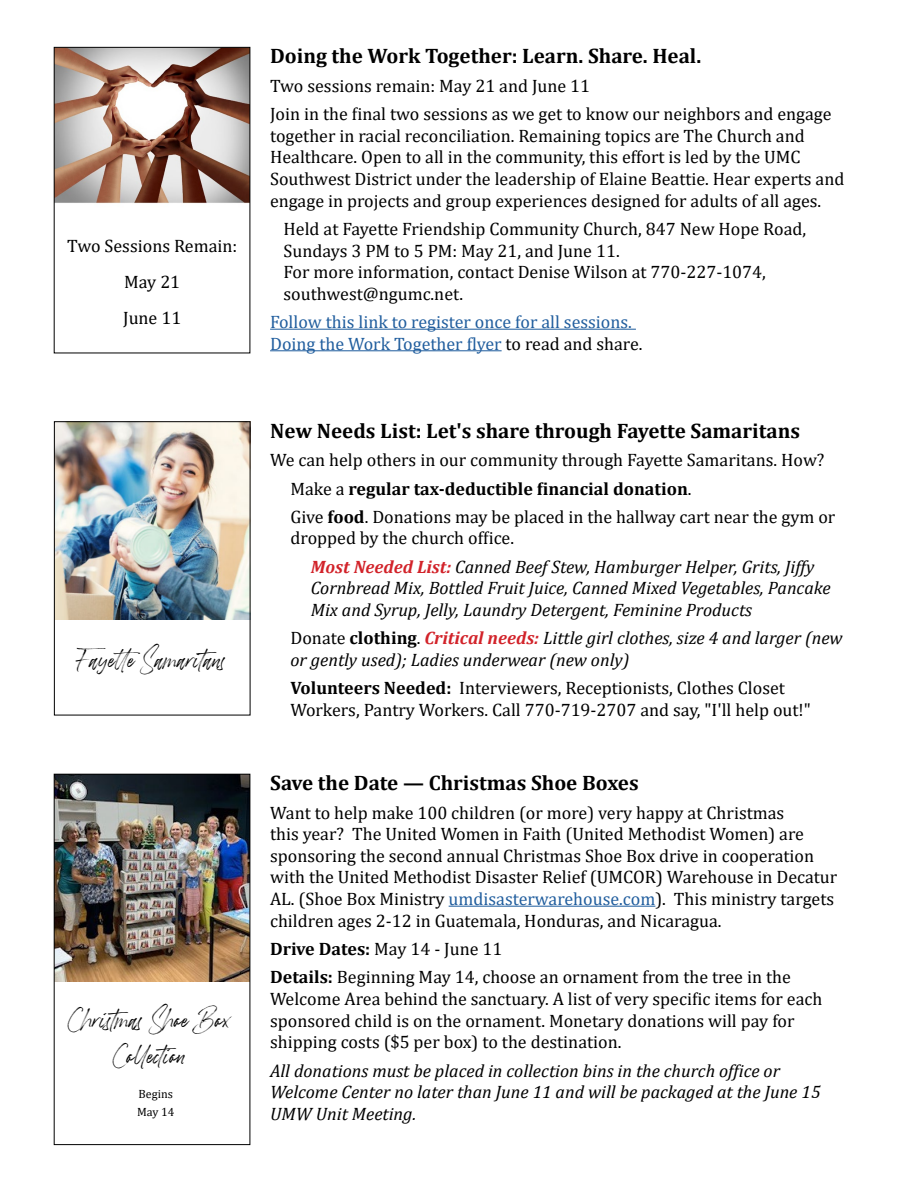
<style>
.page{position:relative;width:918px;height:1188px;background:#fff}
.page>*{position:absolute;margin:0;border:0;box-sizing:border-box;transform-origin:0 0}
.t1{font:700 21px "Cambria";color:#000}
.t2{font:18px/21.6px "Cambria";color:#000}
.t3{font:italic 18px/21.6px "Cambria";color:#000}
.t4{font:18px/21.6px "Cambria";color:#215e9e}
.t5{font:12px "Betterworks";color:#000}
.t6{font:12px/18px "Cambria";color:#000}
.s1{color:#000}
.s2{font-weight:700}
.s3{font-style:normal}
.s4{font-weight:700;color:#d2232a}
.s5{font-weight:700;font-style:normal}
.s6{color:#215e9e}
</style>
<div class="page">
<img style="left:56px;top:424px;width:192px;height:195px">
<div style="left:54px;top:422px;width:196px;height:293px;border:1px solid #000"></div>
<img style="left:56px;top:49px;width:192px;height:155px">
<div style="left:54px;top:47px;width:196px;height:306px;border:1px solid #000"></div>
<hr style="left:270px;top:329px;width:366px;height:1px;background:#215e9e">
<hr style="left:270px;top:350px;width:232px;height:1px;background:#215e9e">
<img style="left:56px;top:776px;width:192px;height:206px">
<div style="left:54px;top:774px;width:196px;height:371px;border:1px solid #000"></div>
<hr style="left:449px;top:906px;width:206px;height:1px;background:#215e9e">
<p class="t2" style="left:67px;top:228px;width:172px;line-height:36px;text-align:center">Two Sessions Remain:<br>May 21<br>June 11</p>
<p class="t5" style="left:77px;top:655px;width:152px">Fayette Samaritans</p>
<p class="t5" style="left:68px;top:1015px;width:165px">Christmas Shoe Box</p>
<p class="t5" style="left:113px;top:1051px;width:76px">Collection</p>
<p class="t6" style="left:137px;top:1085px;width:39px">Begins<br>May 14</p>
<p class="t1" style="left:270px;top:42px;width:433px">Doing the Work Together: Learn. Share. Heal.</p>
<p class="t2" style="left:270px;top:71px;width:563px;line-height:28.3px">Two sessions remain: May 21 and June 11<br>Join in the final two sessions as we get to know our neighbors and engage</p>
<p class="t2" style="left:270px;top:125px;width:576px">together in racial reconciliation. Remaining topics are The Church and Healthcare. Open to all in the community, this effort is led by the UMC Southwest District under the leadership of Elaine Beattie. Hear experts and engage in projects and group experiences designed for adults of all ages.</p>
<p class="t2" style="left:284px;top:218px;width:524px">Held at Fayette Friendship Community Church, 847 New Hope Road, Sundays 3 PM to 5 PM: May 21, and June 11.<br>For more information, contact Denise Wilson at 770-227-1074, southwest@ngumc.net.</p>
<p class="t4" style="left:270px;top:311px;width:374px">Follow this link to register once for all sessions.<br>Doing the Work Together flyer <span class="s1">to read and share.</span></p>
<p class="t1" style="left:270px;top:416px;width:531px">New Needs List: Let's share through Fayette Samaritans</p>
<p class="t2" style="left:291px;top:446px;width:546px;line-height:28.3px;text-indent:-20px">We can help others in our community through Fayette Samaritans. How?<br>Make a <span class="s2">regular tax-deductible financial donation</span>.<br>Give <span class="s2">food</span>. Donations may be placed in the hallway cart near the gym or</p>
<p class="t3" style="left:311px;top:523px;width:505px;line-height:28.3px;text-indent:-20px"><span class="s3">dropped by the church office.<br></span><span class="s4">Most Needed List:</span> Canned Beef Stew, Hamburger Helper, Grits, Jiffy</p>
<p class="t3" style="left:311px;top:577px;width:522px">Cornbread Mix, Bottled Fruit Juice, Canned Mixed Vegetables, Pancake<br>Mix and Syrup, Jelly, Laundry Detergent, Feminine Products</p>
<p class="t3" style="left:291px;top:627px;width:554px"><span class="s3">Donate</span> <span class="s5">clothing</span><span class="s3">.</span> <span class="s4">Critical needs:</span> Little girl clothes, size 4 and larger (new or gently used); Ladies underwear (new only)</p>
<p class="t2" style="left:291px;top:677px;width:522px"><span class="s2">Volunteers Needed:</span> Interviewers, Receptionists, Clothes Closet<br>Workers, Pantry Workers. Call 770-719-2707 and say, "I'll help out!"</p>
<p class="t1" style="left:270px;top:768px;width:370px">Save the Date — Christmas Shoe Boxes</p>
<p class="t2" style="left:270px;top:802px;width:569px">Want to help make 100 children (or more) very happy at Christmas<br>this year? The United Women in Faith (United Methodist Women) are sponsoring the second annual Christmas Shoe Box drive in cooperation with the United Methodist Disaster Relief (UMCOR) Warehouse in Decatur AL. (Shoe Box Ministry <span class="s6">umdisasterwarehouse.com</span>). This ministry targets children ages 2-12 in Guatemala, Honduras, and Nicaragua.</p>
<p class="t2" style="left:270px;top:935px;width:522px;line-height:28.3px"><span class="s2">Drive Dates:</span> May 14 - June 11<br><span class="s2">Details:</span> Beginning May 14, choose an ornament from the tree in the</p>
<p class="t2" style="left:270px;top:988px;width:554px">Welcome Area behind the sanctuary. A list of very specific items for each sponsored child is on the ornament. Monetary donations will pay for shipping costs ($5 per box) to the destination.</p>
<p class="t3" style="left:270px;top:1059px;width:552px">All donations must be placed in collection bins in the church office or<br>Welcome Center no later than June 11 and will be packaged at the June 15<br>UMW Unit Meeting.</p>
</div>
